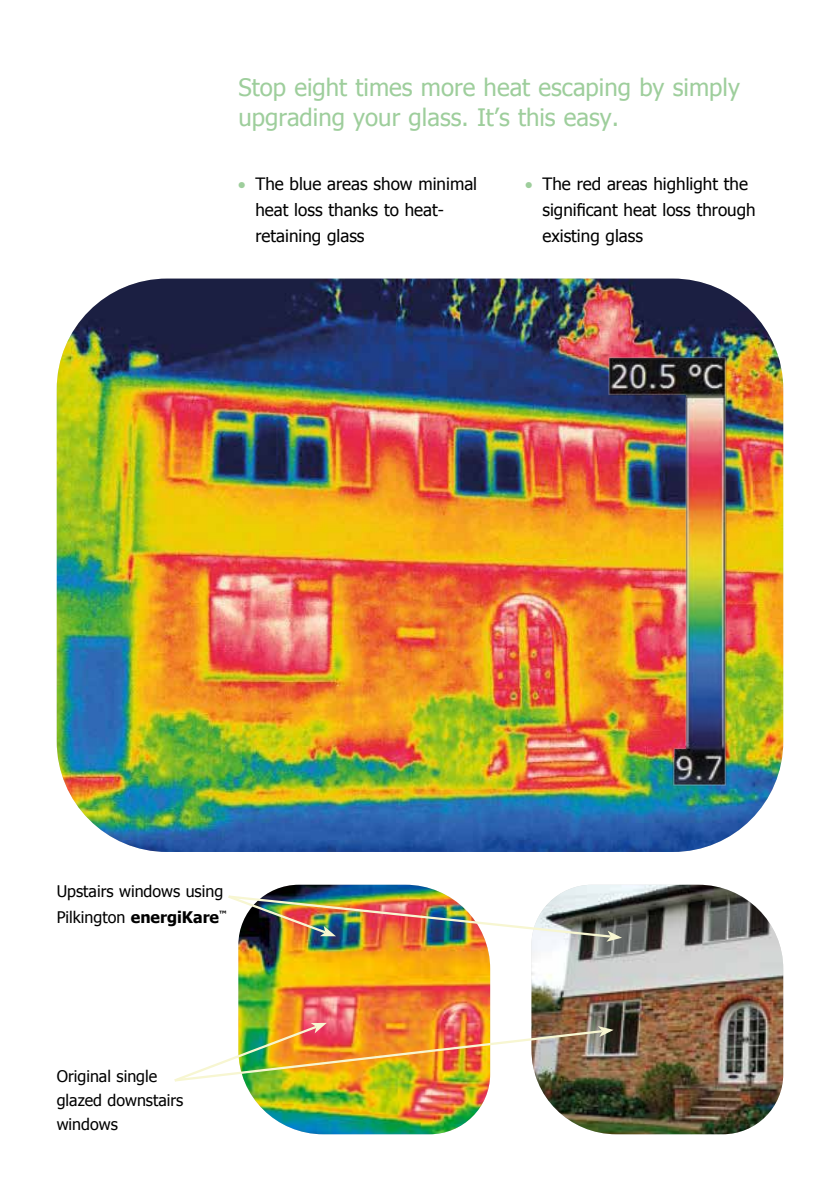
<style>
.page{position:relative;width:840px;height:1191px;background:#fff}
.page>*{position:absolute;margin:0;border:0;box-sizing:border-box;transform-origin:0 0}
.t1{font:24px/30px "Tahoma";color:#9ece9c}
.t2{font:17px/26px "Tahoma";color:#000}
.t3{font:16px/24px "Tahoma";color:#000}
.s1{color:#9ece9c}
.s2{font-weight:700}
</style>
<div class="page">
<img style="left:238px;top:884px;width:252px;height:250px">
<img style="left:531px;top:884px;width:251px;height:250px">
<img style="left:228px;top:893px;width:393px;height:48px">
<img style="left:174px;top:1022px;width:439px;height:61px">
<img style="left:57px;top:278px;width:725px;height:574px">
<img style="left:580px;top:326px;width:169px;height:478px">
<h1 class="t1" style="left:238px;top:71px;width:503px">Stop eight times more heat escaping by simply upgrading your glass. It’s this easy.</h1>
<p class="t2" style="left:255px;top:169px;width:223px;text-indent:-17px"><span class="s1">●</span> The blue areas show minimal heat loss thanks to heat&shy;retaining glass</p>
<p class="t2" style="left:542px;top:169px;width:214px;text-indent:-17px"><span class="s1">●</span> The red areas highlight the significant heat loss through existing glass</p>
<p class="t3" style="left:57px;top:877px;width:171px;line-height:26px">Upstairs windows using<br>Pilkington <span class="s2">energiKare</span><sup>™</sup></p>
<p class="t3" style="left:57px;top:1062px;width:128px">Original single glazed downstairs windows</p>
</div>
